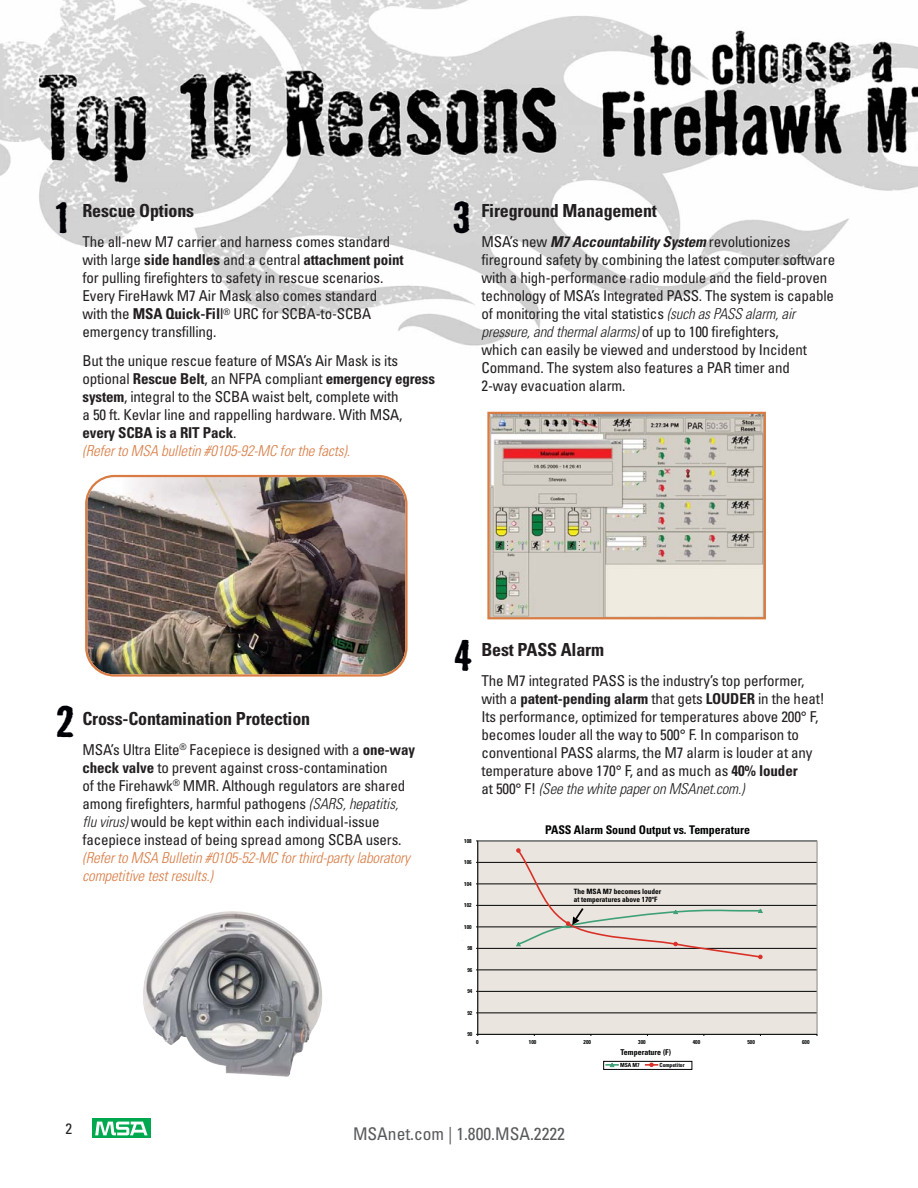
<style>
.page{position:relative;width:918px;height:1188px;background:#fff}
.page>*{position:absolute;margin:0;border:0;box-sizing:border-box;transform-origin:0 0}
.t1{font:700 40.65px "Badhouse";color:#000007}
.t2{font:700 condensed 18px "Univers LT Std";letter-spacing:-.01em;color:#231f20}
.t3{font:condensed 17.4px "Univers LT Std";color:#58595b}
.t4{font:condensed 15px/18px "Univers LT Std";letter-spacing:-.01em;color:#231f20}
.t5{font:italic 300 condensed 15px/18px "Univers LT Std";letter-spacing:-.01em;color:#d87c44}
.t6{font:700 condensed 12px "Univers LT Std";color:#010202}
.t7{font:700 condensed 7.95px "Univers LT Std";color:#010202}
.t8{font:700 condensed 7.35px/8.7px "Univers LT Std";color:#010202}
.t9{font:700 condensed 5.7px "Univers LT Std";color:#010202}
.s1{font-weight:700}
.s2{font-weight:300;font-style:italic;color:#d87c44}
.s3{font-weight:700;font-style:italic}
.s4{font-weight:300;font-style:italic}
</style>
<div class="page">
<img style="left:0;top:0;width:918px;height:346px">
<img style="left:490px;top:415px;width:273px;height:201px">
<div style="left:487px;top:412px;width:279px;height:207px;border:2px solid #d87c44"></div>
<svg style="left:92px;top:1119px;width:59px;height:19px"></svg>
<svg style="left:95px;top:1122px;width:53px;height:13px"></svg>
<img style="left:85px;top:475px;width:323px;height:202px">
<img style="left:143px;top:911px;width:180px;height:166px">
<svg style="left:477px;top:840px;width:340px;height:194px;background:#ddd9d3"></svg>
<hr style="left:478px;top:841px;width:1px;height:193px;background:#010202">
<hr style="left:478px;top:1034px;width:339px;height:1px;background:#010202">
<div style="left:604px;top:1061px;width:88px;height:8px;border:1px solid #010202"></div>
<svg style="left:605px;top:1062px;width:14px;height:5px"></svg>
<svg style="left:645px;top:1063px;width:13px;height:4px"></svg>
<svg style="left:516px;top:848px;width:247px;height:111px;background:#dcd6cf"></svg>
<h1 class="t1" style="left:55px;top:201px;width:15px">1</h1>
<p class="t2" style="left:82px;top:204px;width:113px">Rescue Options</p>
<p class="t4" style="left:82px;top:234px;width:323px">The all-new M7 carrier and harness comes standard with large <span class="s1">side handles</span> and a central <span class="s1">attachment point </span>for pulling firefighters to safety in rescue scenarios.<br>Every FireHawk M7 Air Mask also comes standard with the <span class="s1">MSA Quick-Fil</span>l<sup>®</sup> URC for SCBA-to-SCBA emergency transfilling.</p>
<p class="t4" style="left:82px;top:353px;width:354px">But the unique rescue feature of MSA’s Air Mask is its optional <span class="s1">Rescue Belt</span>, an NFPA compliant <span class="s1">emergency egress system</span>, integral to the SCBA waist belt, complete with<br>a 50 ft. Kevlar line and rappelling hardware. With MSA, <span class="s1">every SCBA is a RIT Pack</span>.<br><span class="s2">(Refer to MSA bulletin #0105-92-MC for the facts).</span></p>
<h1 class="t1" style="left:452px;top:201px;width:20px">3</h1>
<p class="t2" style="left:481px;top:204px;width:177px">Fireground Management</p>
<p class="t4" style="left:481px;top:234px;width:355px">MSA’s new <span class="s3">M7 Accountability System</span> revolutionizes fireground safety by combining the latest computer software with a high-performance radio module and the field-proven technology of MSA’s Integrated PASS. The system is capable of monitoring the vital statistics <span class="s4">(such as PASS alarm, air pressure, and thermal alarms)</span> of up to 100 firefighters,<br>which can easily be viewed and understood by Incident Command. The system also features a PAR timer and<br>2-way evacuation alarm.</p>
<h1 class="t1" style="left:56px;top:706px;width:20px">2</h1>
<p class="t2" style="left:82px;top:712px;width:229px">Cross-Contamination Protection</p>
<p class="t4" style="left:82px;top:742px;width:334px">MSA’s Ultra Elite<sup>®</sup> Facepiece is designed with a <span class="s1">one-way check valve</span> to prevent against cross-contamination<br>of the Firehawk<sup>®</sup> MMR. Although regulators are shared among firefighters, harmful pathogens <span class="s4">(SARS, hepatitis, flu virus)</span> would be kept within each individual-issue facepiece instead of being spread among SCBA users.</p>
<p class="t5" style="left:82px;top:850px;width:329px">(Refer to MSA Bulletin #0105-52-MC for third-party laboratory competitive test results.)</p>
<h1 class="t1" style="left:453px;top:640px;width:21px">4</h1>
<p class="t2" style="left:481px;top:643px;width:124px">Best PASS Alarm</p>
<p class="t4" style="left:481px;top:673px;width:345px">The M7 integrated PASS is the industry’s top performer, with a <span class="s1">patent-pending alarm</span> that gets <span class="s1">LOUDER</span> in the heat!<br>Its performance, optimized for temperatures above 200° F, becomes louder all the way to 500° F. In comparison to conventional PASS alarms, the M7 alarm is louder at any temperature above 170° F, and as much as <span class="s1">40% louder<br></span>at 500° F! <span class="s4">(See the white paper on MSAnet.com.)</span></p>
<p class="t9" style="left:464px;top:837px;width:9px">108</p>
<p class="t9" style="left:464px;top:859px;width:9px">106</p>
<p class="t9" style="left:464px;top:880px;width:9px">104</p>
<p class="t9" style="left:464px;top:902px;width:9px">102</p>
<p class="t9" style="left:464px;top:923px;width:9px">100</p>
<p class="t9" style="left:467px;top:945px;width:7px">98</p>
<p class="t9" style="left:467px;top:966px;width:7px">96</p>
<p class="t9" style="left:467px;top:988px;width:7px">94</p>
<p class="t9" style="left:467px;top:1009px;width:7px">92</p>
<p class="t9" style="left:467px;top:1031px;width:7px">90</p>
<p class="t6" style="left:545px;top:823px;width:206px">PASS Alarm Sound Output vs. Temperature</p>
<p class="t8" style="left:574px;top:887px;width:89px">The MSA M7 becomes louder at temperatures above 170°F</p>
<p class="t9" style="left:476px;top:1038px;width:4px">0</p>
<p class="t9" style="left:529px;top:1038px;width:9px">100</p>
<p class="t9" style="left:584px;top:1038px;width:9px">200</p>
<p class="t9" style="left:638px;top:1038px;width:9px">300</p>
<p class="t9" style="left:693px;top:1038px;width:9px">400</p>
<p class="t9" style="left:747px;top:1038px;width:9px">500</p>
<p class="t9" style="left:802px;top:1038px;width:9px">600</p>
<p class="t7" style="left:621px;top:1047px;width:52px">Temperature (F)</p>
<p class="t9" style="left:620px;top:1062px;width:21px">MSA M7</p>
<p class="t9" style="left:660px;top:1062px;width:27px">Competitor</p>
<p class="t4" style="left:66px;top:1121px;width:8px">2</p>
<p class="t3" style="left:353px;top:1127px;width:213px">MSAnet.com | 1.800.MSA.2222</p>
</div>
